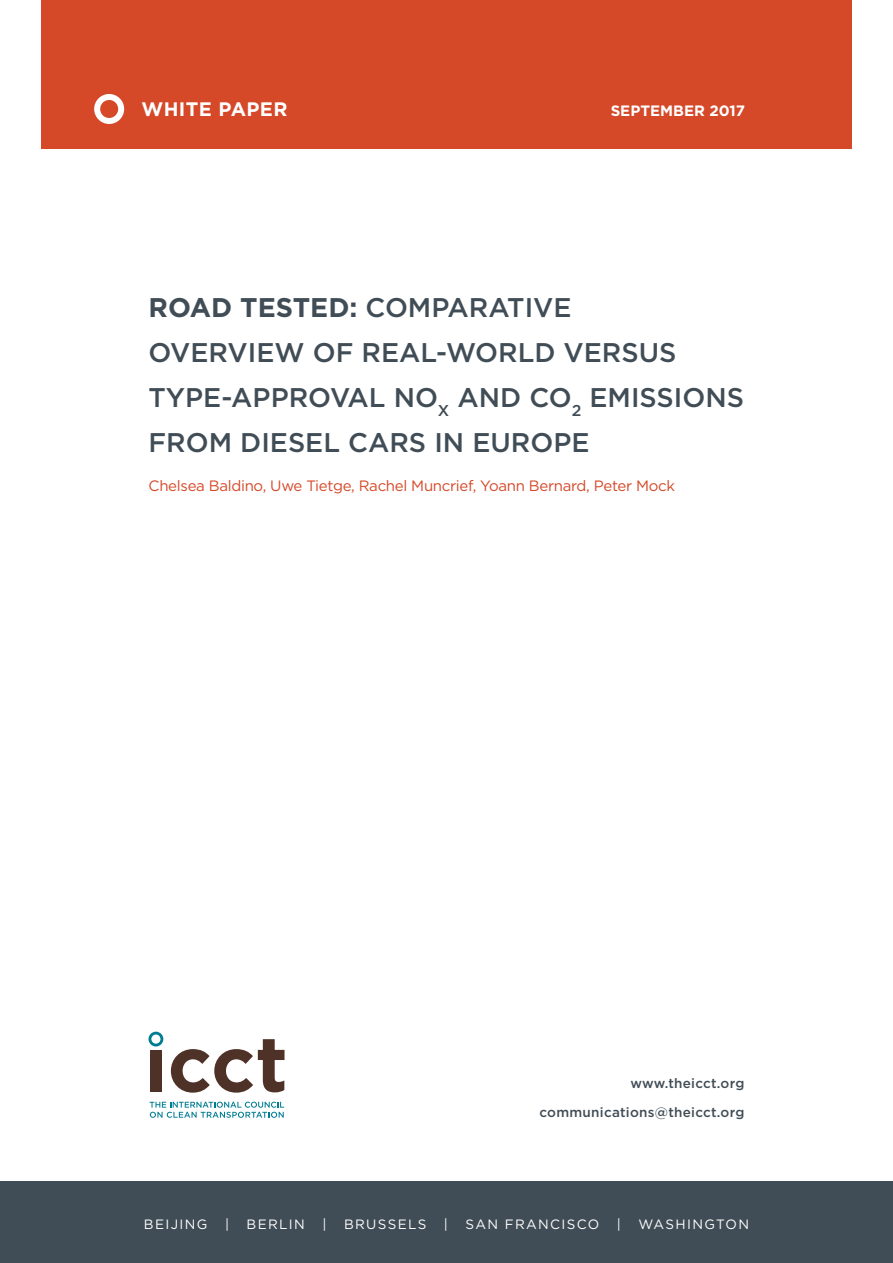
<style>
.page{position:relative;width:893px;height:1263px;background:#fff}
.page>*{position:absolute;margin:0;border:0;box-sizing:border-box;transform-origin:0 0}
.t1{font:500 27px/45px "Gotham";color:#414d56}
.t2{font:700 19.5px "Gotham";letter-spacing:.02em;color:#fff}
.t3{font:15px "Gotham";letter-spacing:-.02em;color:#d54929}
.t4{font:700 15px "Gotham";color:#fff}
.t5{font:13.5px "Gotham";letter-spacing:.1em;color:#fff}
.t6{font:500 13.5px/29.1px "Gotham";letter-spacing:.02em;color:#414d56;text-align:right}
.s1{font-weight:700}
</style>
<div class="page">
<div style="left:0;top:1182px;width:893px;height:81px;background:#414d56"></div>
<div style="left:41px;top:0;width:810px;height:148px;background:#d54929"></div>
<div style="left:94px;top:94px;width:30px;height:30px;border:6px solid #fff;border-radius:50%"></div>
<svg style="left:150px;top:1102px;width:134px;height:16px"></svg>
<div style="left:150px;top:1050px;width:12px;height:42px;background:#4e3228"></div>
<svg style="left:171px;top:1039px;width:114px;height:54px"></svg>
<svg style="left:149px;top:1032px;width:14px;height:14px"></svg>
<p class="t2" style="left:141px;top:96px;width:147px">WHITE PAPER</p>
<p class="t4" style="left:611px;top:100px;width:136px">SEPTEMBER 2017</p>
<p class="t1" style="left:148px;top:285px;width:597px"><span class="s1">ROAD TESTED:</span> COMPARATIVE<br>OVERVIEW OF REAL-WORLD VERSUS<br>TYPE-APPROVAL NO<sub>X</sub> AND CO<sub>2</sub> EMISSIONS<br>FROM DIESEL CARS IN EUROPE</p>
<p class="t3" style="left:148px;top:476px;width:528px">Chelsea Baldino, Uwe Tietge, Rachel Muncrief, Yoann Bernard, Peter Mock</p>
<p class="t6" style="left:539px;top:1069px;width:206px">www.theicct.org communications@theicct.org</p>
<p class="t5" style="left:144px;top:1216px;width:65px">BEIJING</p>
<p class="t5" style="left:225px;top:1216px;width:6px">|</p>
<p class="t5" style="left:247px;top:1216px;width:60px">BERLIN</p>
<p class="t5" style="left:322px;top:1216px;width:6px">|</p>
<p class="t5" style="left:344px;top:1216px;width:84px">BRUSSELS</p>
<p class="t5" style="left:444px;top:1216px;width:6px">|</p>
<p class="t5" style="left:466px;top:1216px;width:135px">SAN FRANCISCO</p>
<p class="t5" style="left:617px;top:1216px;width:6px">|</p>
<p class="t5" style="left:639px;top:1216px;width:112px">WASHINGTON</p>
</div>
